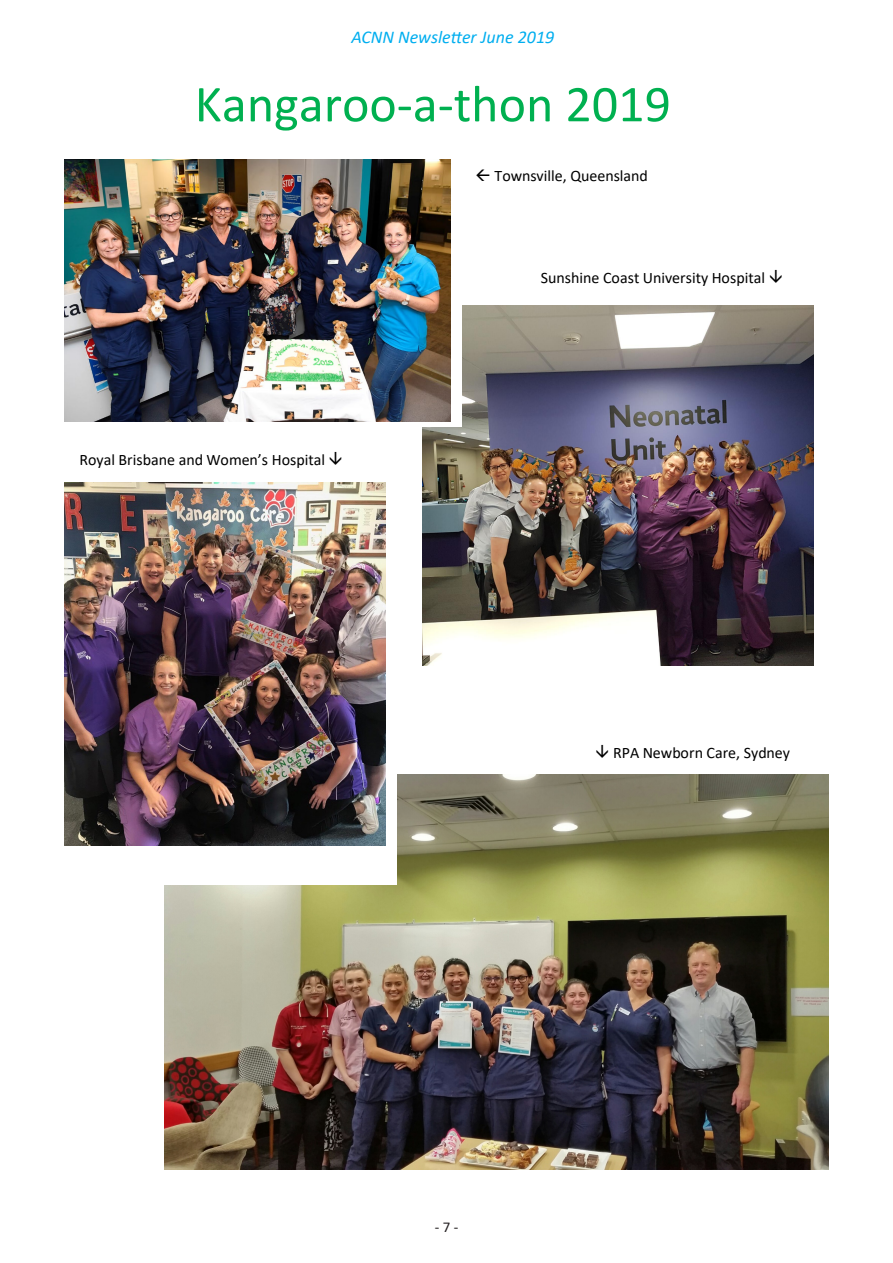
<style>
.page{position:relative;width:893px;height:1263px;background:#fff}
.page>*{position:absolute;margin:0;border:0;box-sizing:border-box;transform-origin:0 0}
.t1{font:52.05px "Calibri";color:#00b050}
.t2{font:italic 18px "Calibri";color:#00aeef}
.t3{font:16.05px "Calibri";color:#000}
.t4{font:15px "Calibri";color:#231f20}
</style>
<div class="page">
<img style="left:422px;top:305px;width:391px;height:361px">
<div style="left:54px;top:153px;width:408px;height:274px;background:#fff"></div>
<img style="left:65px;top:159px;width:386px;height:262px">
<img style="left:165px;top:774px;width:663px;height:395px">
<div style="left:54px;top:477px;width:342px;height:408px;background:#fff"></div>
<img style="left:65px;top:483px;width:321px;height:363px">
<p class="t2" style="left:351px;top:25px;width:204px">ACNN Newsletter June 2019</p>
<p class="t1" style="left:195px;top:68px;width:478px">Kangaroo-a-thon 2019</p>
<p class="t3" style="left:495px;top:164px;width:155px">Townsville, Queensland</p>
<p class="t3" style="left:79px;top:448px;width:247px">Royal Brisbane and Women’s Hospital</p>
<p class="t3" style="left:541px;top:267px;width:226px">Sunshine Coast University Hospital</p>
<p class="t3" style="left:613px;top:742px;width:179px">RPA Newborn Care, Sydney</p>
<p class="t4" style="left:435px;top:1216px;width:25px">- 7 -</p>
</div>
